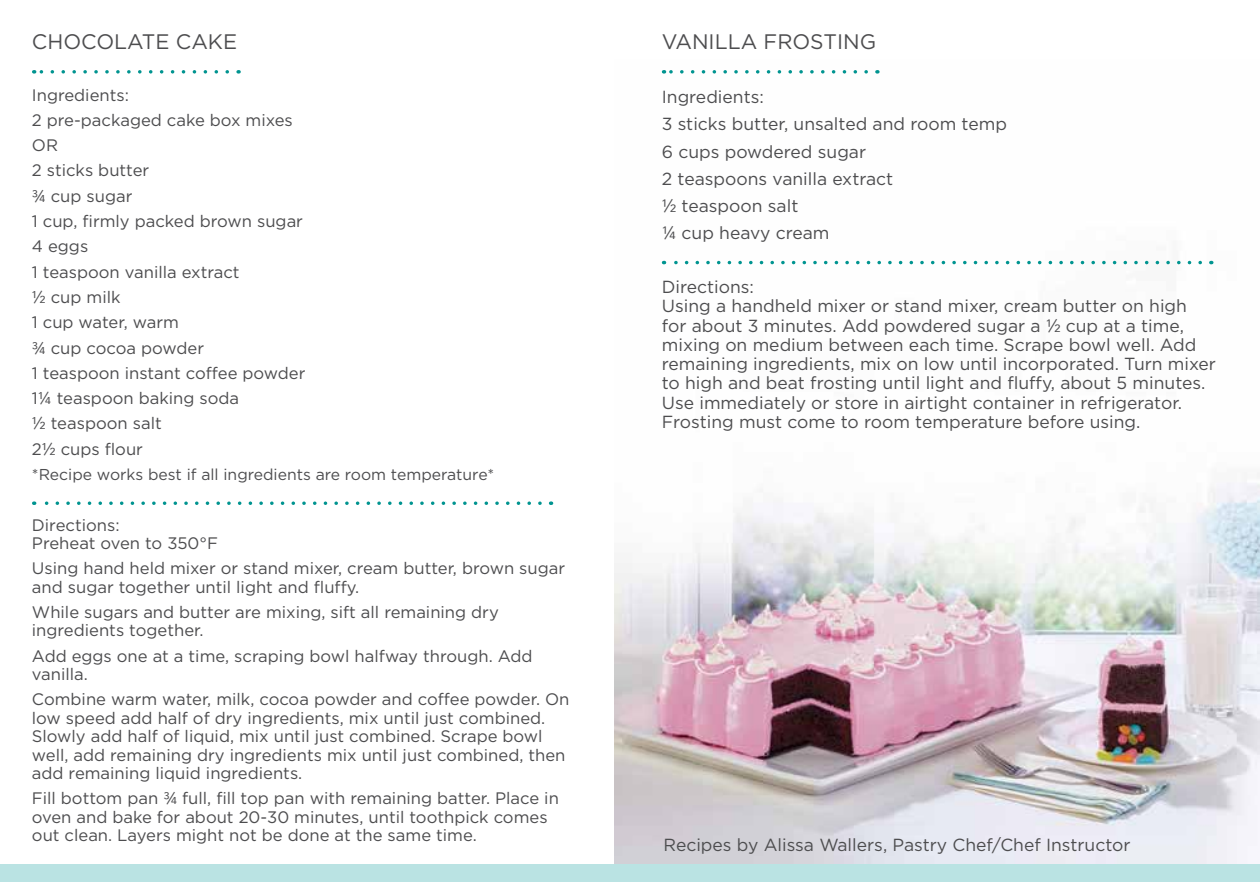
<style>
.page{position:relative;width:1260px;height:882px;background:#fff}
.page>*{position:absolute;margin:0;border:0;box-sizing:border-box;transform-origin:0 0}
.t1{font:21px "Gotham";color:#4d4d4f}
.t2{font:17.5px/19.2px "Gotham";color:#4d4d4f}
.t3{font:16.62px/25.4px "Gotham";color:#4d4d4f}
.t4{font:15.75px "Gotham";color:#4d4d4f}
.s1{font-family:"Avenir"}
</style>
<div class="page">
<div style="left:0;top:864px;width:646px;height:18px;background:#bae3e3"></div>
<svg style="left:34px;top:70px;width:193px;height:4px"></svg>
<svg style="left:34px;top:501px;width:506px;height:4px"></svg>
<img style="left:614px;top:70px;width:646px;height:794px">
<div style="left:614px;top:864px;width:646px;height:18px;background:#bae3e3"></div>
<svg style="left:664px;top:70px;width:202px;height:4px"></svg>
<svg style="left:664px;top:261px;width:536px;height:3px"></svg>
<p class="t1" style="left:32px;top:30px;width:207px">CHOCOLATE CAKE</p>
<p class="t3" style="left:32px;top:82px;width:275px">Ingredients:<br>2 pre-packaged cake box mixes<br>OR<br>2 sticks butter<br><span class="s1">¾</span> cup sugar<br>1 cup, firmly packed brown sugar<br>4 eggs<br>1 teaspoon vanilla extract<br><span class="s1">½</span> cup milk<br>1 cup water, warm<br><span class="s1">¾</span> cup cocoa powder<br>1 teaspoon instant coffee powder<br>1<span class="s1">¼</span> teaspoon baking soda<br><span class="s1">½</span> teaspoon salt<br>2<span class="s1">½</span> cups flour</p>
<p class="t4" style="left:32px;top:466px;width:464px">*Recipe works best if all ingredients are room temperature*</p>
<p class="t3" style="left:32px;top:515px;width:188px;line-height:18.4px">Directions:<br>Preheat oven to 350°F</p>
<p class="t3" style="left:32px;top:559px;width:535px;line-height:18.4px">Using hand held mixer or stand mixer, cream butter, brown sugar and sugar together until light and fluffy.</p>
<p class="t3" style="left:32px;top:603px;width:468px;line-height:18.4px">While sugars and butter are mixing, sift all remaining dry ingredients together.</p>
<p class="t3" style="left:32px;top:646px;width:502px;line-height:18.4px">Add eggs one at a time, scraping bowl halfway through. Add vanilla.</p>
<p class="t3" style="left:32px;top:690px;width:539px;line-height:18.4px">Combine warm water, milk, cocoa powder and coffee powder. On low speed add half of dry ingredients, mix until just combined.<br>Slowly add half of liquid, mix until just combined. Scrape bowl well, add remaining dry ingredients mix until just combined, then add remaining liquid ingredients.</p>
<p class="t3" style="left:32px;top:789px;width:528px;line-height:18.4px">Fill bottom pan <span class="s1">¾</span> full, fill top pan with remaining batter. Place in oven and bake for about 20-30 minutes, until toothpick comes out clean. Layers might not be done at the same time.</p>
<p class="t1" style="left:662px;top:30px;width:216px">VANILLA FROSTING</p>
<p class="t2" style="left:662px;top:83px;width:347px;line-height:27.1px">Ingredients:<br>3 sticks butter, unsalted and room temp<br>6 cups powdered sugar<br>2 teaspoons vanilla extract<br><span class="s1">½</span> teaspoon salt<br><span class="s1">¼</span> cup heavy cream</p>
<p class="t2" style="left:662px;top:277px;width:556px">Directions:<br>Using a handheld mixer or stand mixer, cream butter on high<br>for about 3 minutes. Add powdered sugar a <span class="s1">½</span> cup at a time, mixing on medium between each time. Scrape bowl well. Add remaining ingredients, mix on low until incorporated. Turn mixer to high and beat frosting until light and fluffy, about 5 minutes.<br>Use immediately or store in airtight container in refrigerator.<br>Frosting must come to room temperature before using.</p>
<p class="t2" style="left:664px;top:834px;width:469px">Recipes by Alissa Wallers, Pastry Chef/Chef Instructor</p>
</div>
